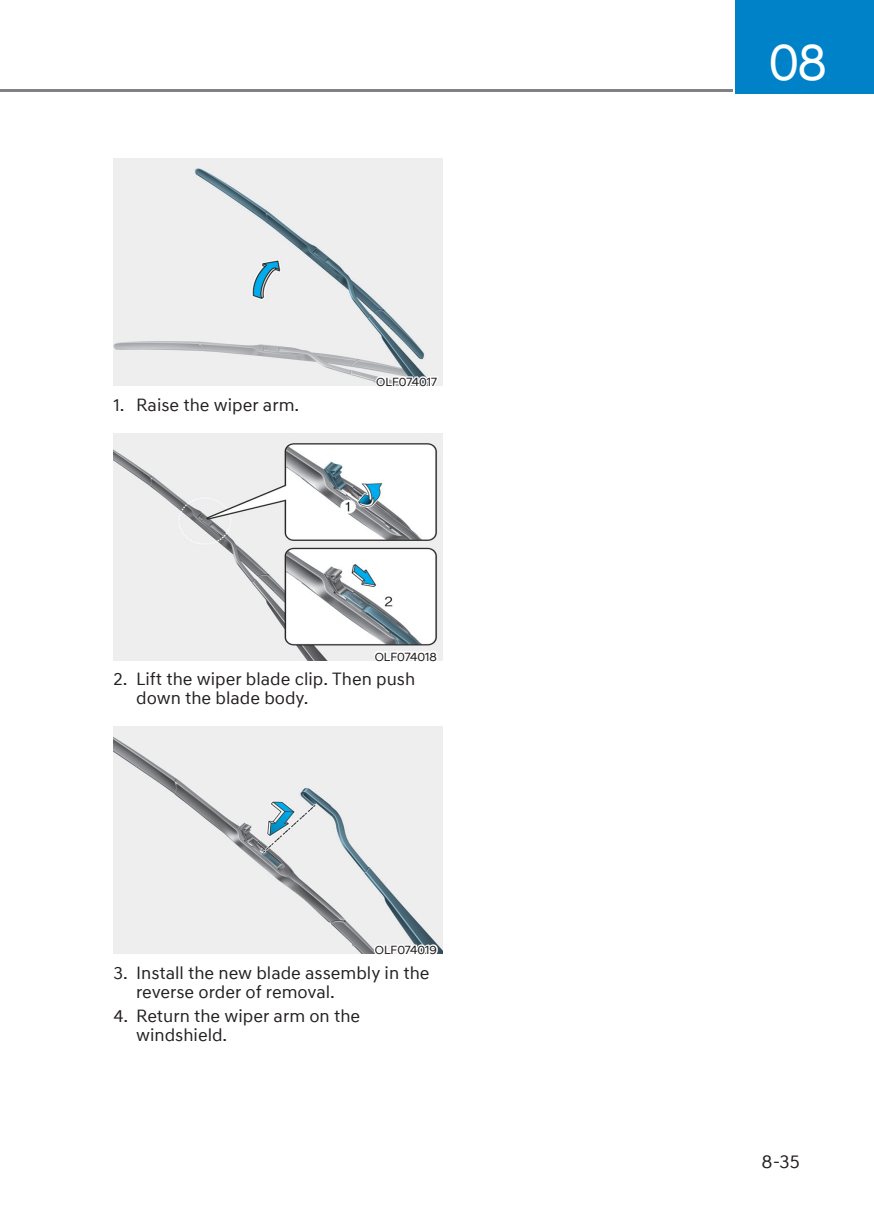
<style>
.page{position:relative;width:874px;height:1225px;background:#fff}
.page>*{position:absolute;margin:0;border:0;box-sizing:border-box;transform-origin:0 0}
.t1{font:52px "Hyundai Sans Head Office";color:#fff;scale:.9 1}
.t2{font:19px "Hyundai Sans Text Office";color:#231f20}
.t3{font:18px/19px "Hyundai Sans Text Office";color:#231f20}
.t4{font:12px "Hyundai Sans Head Office";color:#231f20}
</style>
<div class="page">
<div style="left:734px;top:0;width:139px;height:94px;background:#0082c8"></div>
<hr style="left:0;top:90px;width:731px;height:2px;background:#808285">
<img style="left:113px;top:159px;width:329px;height:227px">
<svg style="left:373px;top:371px;width:67px;height:15px"></svg>
<img style="left:113px;top:433px;width:329px;height:227px">
<svg style="left:371px;top:645px;width:69px;height:16px"></svg>
<img style="left:113px;top:727px;width:329px;height:226px">
<svg style="left:371px;top:939px;width:68px;height:15px"></svg>
<p class="t3" style="left:113px;top:395px;width:187px">1. Raise the wiper arm.</p>
<p class="t4" style="left:376px;top:375px;width:62px">OLF074017</p>
<p class="t4" style="left:374px;top:649px;width:64px">OLF074018</p>
<p class="t3" style="left:136px;top:669px;width:280px;text-indent:-23px">2. Lift the wiper blade clip. Then push down the blade body.</p>
<p class="t4" style="left:374px;top:942px;width:64px">OLF074019</p>
<p class="t3" style="left:136px;top:963px;width:295px;text-indent:-23px">3. Install the new blade assembly in the reverse order of removal.</p>
<p class="t3" style="left:136px;top:1006px;width:225px;text-indent:-23px">4. Return the wiper arm on the windshield.</p>
<h1 class="t1" style="left:768px;top:32px;width:66px">08</h1>
<p class="t2" style="left:761px;top:1149px;width:40px">8-35</p>
</div>
